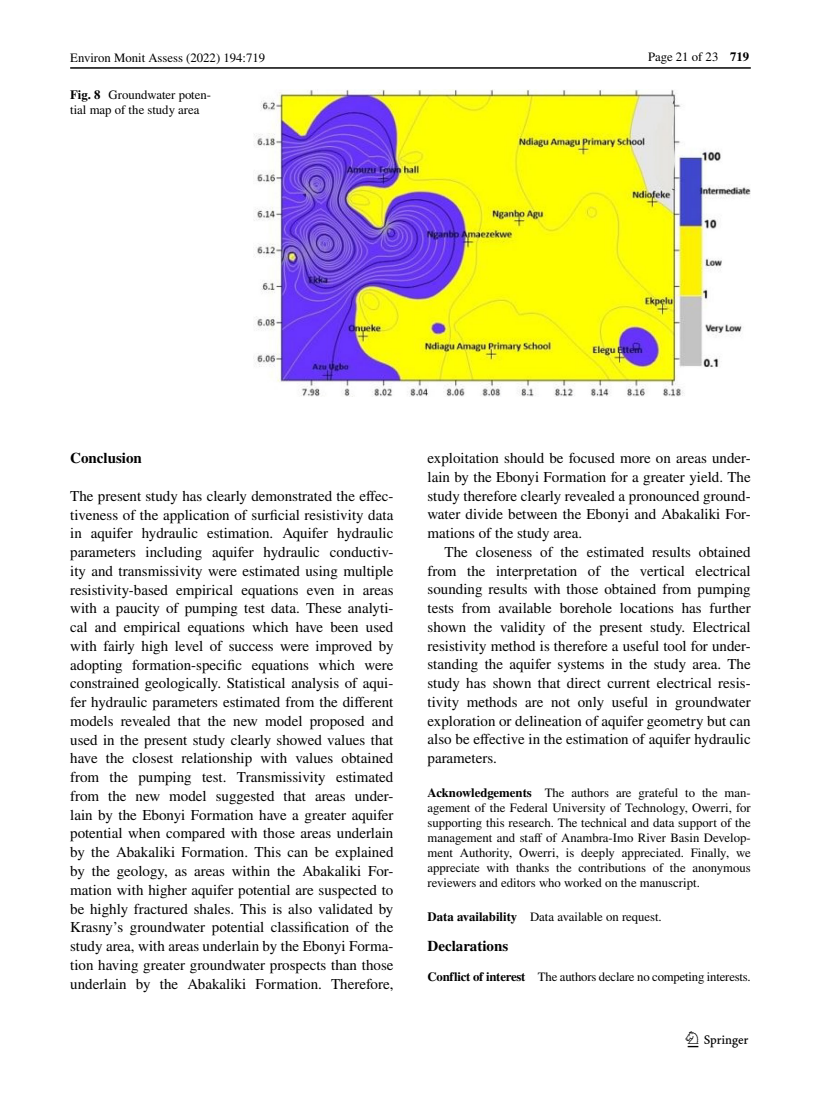
<style>
.page{position:relative;width:821px;height:1106px;background:#fff}
.page>*{position:absolute;margin:0;border:0;box-sizing:border-box;transform-origin:0 0}
.t1{font:22.5px "Springnew Regular 3";color:#000}
.t2{font:15px/18.8px "STIX Regular 2";color:#000;text-align:justify}
.t3{font:700 15px "STIX";color:#000}
.t4{font:12.75px/15px "STIX Regular 2";color:#000;text-align:justify}
.t5{font:12.75px "STIX Regular 3";color:#000}
.s1{font-family:"STIX";font-weight:700}
.s2{font-family:"STIX Bold 2"}
</style>
<div class="page">
<hr style="left:70px;top:67px;width:680px;height:2px;background:#000">
<img style="left:253px;top:89px;width:497px;height:308px">
<p class="t4" style="left:70px;top:51px;width:196px">Environ Monit Assess (2022) 194:719</p>
<p class="t4" style="left:70px;top:88px;width:142px"><span class="s1">Fig. 8</span> Groundwater poten&shy;tial map of the study area</p>
<p class="t5" style="left:648px;top:48px;width:103px">Page 21 of 23 <span class="s2">719</span></p>
<p class="t3" style="left:70px;top:449px;width:73px">Conclusion</p>
<p class="t2" style="left:70px;top:487px;width:325px">The present study has clearly demonstrated the effec&shy;tiveness of the application of surficial resistivity data in aquifer hydraulic estimation. Aquifer hydraulic parameters including aquifer hydraulic conductiv&shy;ity and transmissivity were estimated using multiple resistivity-based empirical equations even in areas with a paucity of pumping test data. These analyti&shy;cal and empirical equations which have been used with fairly high level of success were improved by adopting formation-specific equations which were constrained geologically. Statistical analysis of aqui&shy;fer hydraulic parameters estimated from the different models revealed that the new model proposed and used in the present study clearly showed values that have the closest relationship with values obtained from the pumping test. Transmissivity estimated from the new model suggested that areas under&shy;lain by the Ebonyi Formation have a greater aquifer potential when compared with those areas underlain by the Abakaliki Formation. This can be explained by the geology, as areas within the Abakaliki For&shy;mation with higher aquifer potential are suspected to be highly fractured shales. This is also validated by Krasny’s groundwater potential classification of the study area, with areas underlain by the Ebonyi Forma&shy;tion having greater groundwater prospects than those underlain by the Abakaliki Formation. Therefore,</p>
<p class="t2" style="left:427px;top:450px;width:325px">exploitation should be focused more on areas under&shy;lain by the Ebonyi Formation for a greater yield. The study therefore clearly revealed a pronounced ground&shy;water divide between the Ebonyi and Abakaliki For&shy;mations of the study area.</p>
<p class="t2" style="left:427px;top:543px;width:325px;text-indent:17px">The closeness of the estimated results obtained from the interpretation of the vertical electrical sounding results with those obtained from pumping tests from available borehole locations has further shown the validity of the present study. Electrical resistivity method is therefore a useful tool for under&shy;standing the aquifer systems in the study area. The study has shown that direct current electrical resis&shy;tivity methods are not only useful in groundwater exploration or delineation of aquifer geometry but can also be effective in the estimation of aquifer hydraulic parameters.</p>
<p class="t4" style="left:427px;top:786px;width:325px"><span class="s1">Acknowledgements</span> The authors are grateful to the man&shy;agement of the Federal University of Technology, Owerri, for supporting this research. The technical and data support of the management and staff of Anambra-Imo River Basin Develop&shy;ment Authority, Owerri, is deeply appreciated. Finally, we appreciate with thanks the contributions of the anonymous reviewers and editors who worked on the manuscript.</p>
<p class="t4" style="left:427px;top:909px;width:236px"><span class="s1">Data availability</span> Data available on request.</p>
<p class="t3" style="left:427px;top:936px;width:82px">Declarations</p>
<p class="t4" style="left:427px;top:969px;width:325px"><span class="s1">Conflict of interest</span> The authors declare no competing interests.</p>
<h1 class="t1" style="left:687px;top:1031px;width:62px">1 3</h1>
</div>
